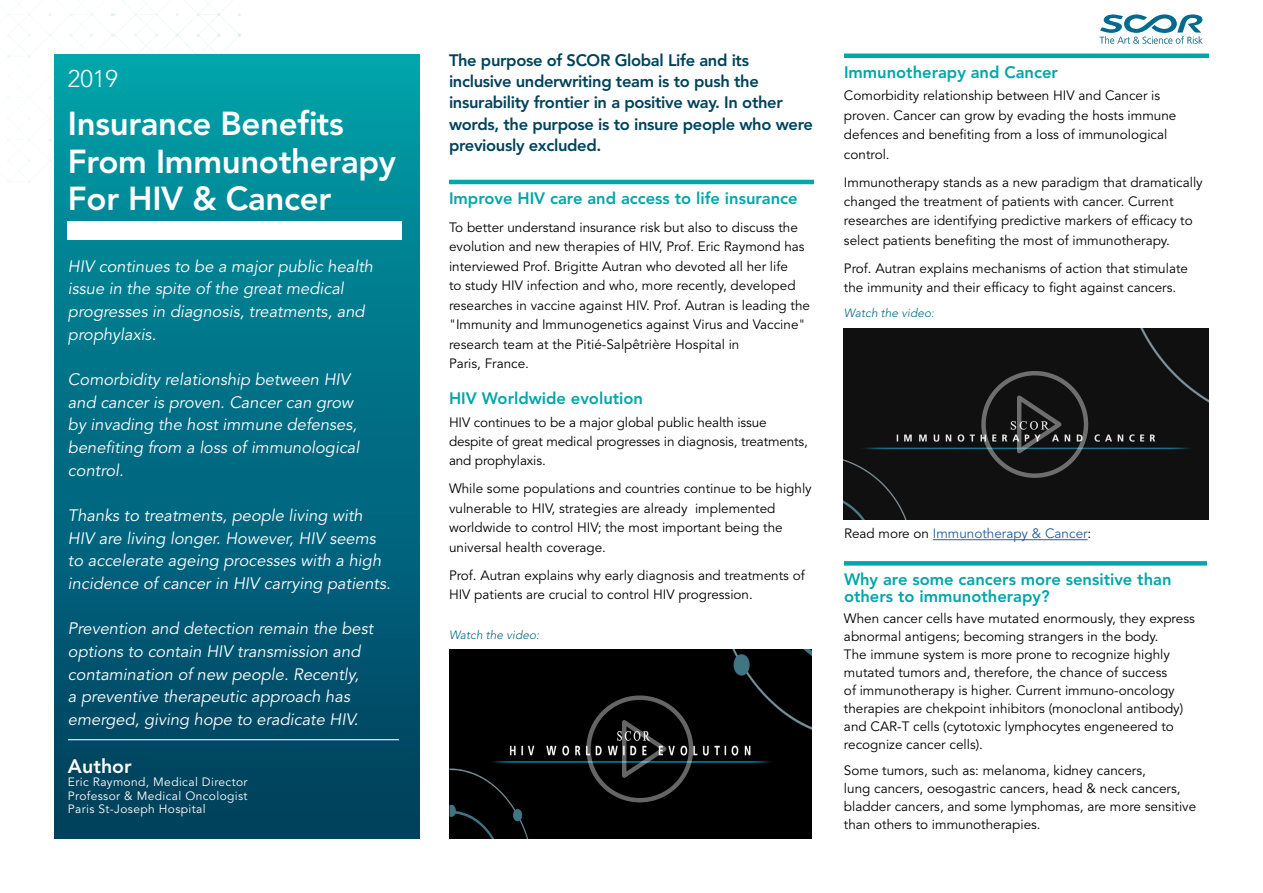
<style>
.page{position:relative;width:1263px;height:893px;background:#fff}
.page>*{position:absolute;margin:0;border:0;box-sizing:border-box;transform-origin:0 0}
.t1{font:800 33px/37.5px "Avenir LT Std";letter-spacing:-.01em;color:#fff}
.t2{font:300 24px "Avenir LT Std";color:#fff}
.t3{font:800 19.5px "Avenir LT Std";letter-spacing:.005em;color:#fff}
.t4{font:italic 16.5px/22.6px "Avenir LT Std";color:#fff}
.t5{font:800 16.5px/21px "Avenir LT Std";letter-spacing:-.02em;color:#00425c}
.t6{font:800 16.5px/16.5px "Avenir LT Std";color:#00a6aa}
.t7{font:13.5px/19.5px "Avenir LT Std";color:#000}
.t8{font:13.5px "Avenir LT Std";color:#275b9b}
.t9{font:12px/13.5px "Avenir LT Std";letter-spacing:.03em;color:#fff;text-align:justify}
.t10{font:italic 300 12px "Avenir LT Std";letter-spacing:.005em;color:#006881}
.s1{color:#000}
</style>
<div class="page">
<svg style="left:7px;top:0;width:234px;height:183px"></svg>
<div style="left:54px;top:54px;width:365px;height:785px;background:linear-gradient(to bottom,#009fa9,#013d5d)"></div>
<hr style="left:68px;top:739px;width:331px;height:1px;background:#fff">
<div style="left:68px;top:222px;width:334px;height:18px;background:#fff"></div>
<hr style="left:449px;top:180px;width:365px;height:4px;background:#00a6aa">
<hr style="left:844px;top:54px;width:365px;height:4px;background:#00a6aa">
<div style="left:449px;top:650px;width:363px;height:189px;background:#000"></div>
<div style="left:586px;top:695px;width:107px;height:107px;border:4px solid #fff;border-radius:50%"></div>
<svg style="left:620px;top:714px;width:50px;height:70px;background:#1e2021"></svg>
<svg style="left:1100px;top:14px;width:103px;height:19px"></svg>
<img style="left:1099px;top:36px;width:104px;height:8px">
<hr style="left:933px;top:539px;width:155px;height:1px;background:#275b9b">
<div style="left:844px;top:328px;width:365px;height:192px;background:#101010"></div>
<div style="left:981px;top:371px;width:107px;height:107px;border:4px solid #fff;border-radius:50%"></div>
<svg style="left:1015px;top:389px;width:50px;height:70px;background:#2a2c2c"></svg>
<div style="left:844px;top:561px;width:363px;height:5px;background:#00a6aa"></div>
<h2 class="t2" style="left:68px;top:65px;width:51px">2019</h2>
<h1 class="t1" style="left:68px;top:105px;width:329px">Insurance Benefits<br>From Immunotherapy<br>For HIV &amp; Cancer</h1>
<p class="t4" style="left:68px;top:255px;width:307px">HIV continues to be a major public health issue in the spite of the great medical progresses in diagnosis, treatments, and prophylaxis.</p>
<p class="t4" style="left:68px;top:368px;width:293px">Comorbidity relationship between HIV and cancer is proven. Cancer can grow by invading the host immune defenses, benefiting from a loss of immunological control.</p>
<p class="t4" style="left:68px;top:504px;width:324px">Thanks to treatments, people living with HIV are living longer. However, HIV seems to accelerate ageing processes with a high incidence of cancer in HIV carrying patients.</p>
<p class="t4" style="left:68px;top:618px;width:307px">Prevention and detection remain the best options to contain HIV transmission and contamination of new people. Recently,<br>a preventive therapeutic approach has emerged, giving hope to eradicate HIV.</p>
<h3 class="t3" style="left:68px;top:755px;width:65px">Author</h3>
<p class="t9" style="left:68px;top:776px;width:181px">Eric Raymond, Medical Director Professor &amp; Medical Oncologist Paris St-Joseph Hospital</p>
<p class="t5" style="left:449px;top:50px;width:365px">The purpose of SCOR Global Life and its inclusive underwriting team is to push the insurability frontier in a positive way. In other words, the purpose is to insure people who were previously excluded.</p>
<p class="t6" style="left:449px;top:190px;width:350px">Improve HIV care and access to life insurance</p>
<p class="t7" style="left:449px;top:218px;width:363px">To better understand insurance risk but also to discuss the evolution and new therapies of HIV, Prof. Eric Raymond has interviewed Prof. Brigitte Autran who devoted all her life<br>to study HIV infection and who, more recently, developed researches in vaccine against HIV. Prof. Autran is leading the "Immunity and Immunogenetics against Virus and Vaccine" research team at the Pitié-Salpêtrière Hospital in<br>Paris, France.</p>
<p class="t6" style="left:449px;top:390px;width:196px">HIV Worldwide evolution</p>
<p class="t7" style="left:449px;top:412px;width:360px">HIV continues to be a major global public health issue despite of great medical progresses in diagnosis, treatments, and prophylaxis.</p>
<p class="t7" style="left:449px;top:479px;width:364px">While some populations and countries continue to be highly vulnerable to HIV, strategies are already implemented worldwide to control HIV; the most important being the universal health coverage.</p>
<p class="t7" style="left:449px;top:566px;width:357px">Prof. Autran explains why early diagnosis and treatments of<br>HIV patients are crucial to control HIV progression.</p>
<p class="t10" style="left:449px;top:628px;width:92px">Watch the video:</p>
<p class="t6" style="left:844px;top:64px;width:215px">Immunotherapy and Cancer</p>
<p class="t7" style="left:844px;top:86px;width:334px">Comorbidity relationship between HIV and Cancer is proven. Cancer can grow by evading the hosts immune defences and benefiting from a loss of immunological control.</p>
<p class="t7" style="left:844px;top:172px;width:360px">Immunotherapy stands as a new paradigm that dramatically changed the treatment of patients with cancer. Current researches are identifying predictive markers of efficacy to select patients benefiting the most of immunotherapy.</p>
<p class="t7" style="left:844px;top:259px;width:345px">Prof. Autran explains mechanisms of action that stimulate the immunity and their efficacy to fight against cancers.</p>
<p class="t10" style="left:844px;top:306px;width:92px">Watch the video:</p>
<p class="t8" style="left:844px;top:526px;width:249px"><span class="s1">Read more on</span> Immunotherapy &amp; Cancer<span class="s1">:</span></p>
<p class="t6" style="left:844px;top:571px;width:329px">Why are some cancers more sensitive than others to immunotherapy?</p>
<p class="t7" style="left:844px;top:609px;width:352px;line-height:18px">When cancer cells have mutated enormously, they express abnormal antigens; becoming strangers in the body.<br>The immune system is more prone to recognize highly mutated tumors and, therefore, the chance of success<br>of immunotherapy is higher. Current immuno-oncology therapies are chekpoint inhibitors (monoclonal antibody) and CAR-T cells (cytotoxic lymphocytes engeneered to recognize cancer cells).</p>
<p class="t7" style="left:844px;top:762px;width:354px;line-height:18px">Some tumors, such as: melanoma, kidney cancers,<br>lung cancers, oesogastric cancers, head &amp; neck cancers, bladder cancers, and some lymphomas, are more sensitive than others to immunotherapies.</p>
</div>
